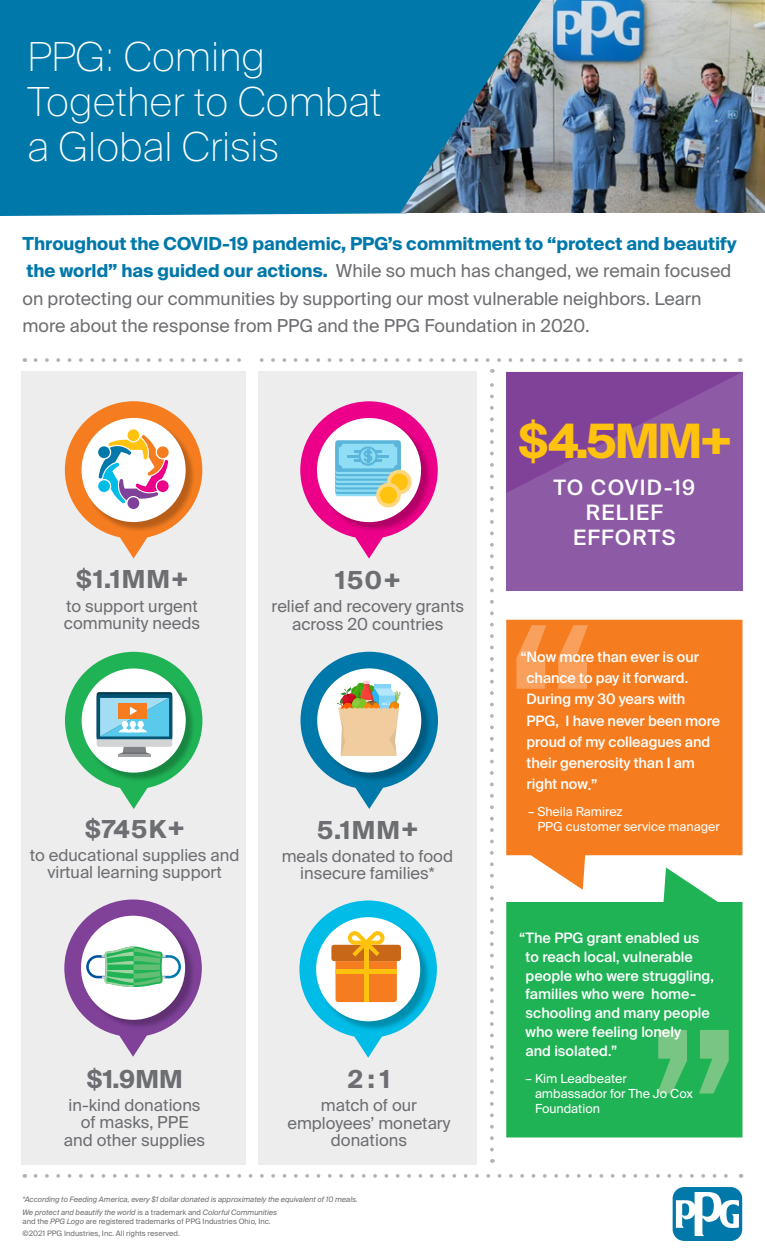
<style>
.page{position:relative;width:765px;height:1260px;background:#fff}
.page>*{position:absolute;margin:0;border:0;box-sizing:border-box;transform-origin:0 0}
.t1{font:250px "Suisse Intl";color:#f9a05d}
.t2{font:250px "Suisse Intl";color:#79c584}
.t3{font:700 47.38px "Suisse Intl";color:#ffc20e}
.t4{font:100 40px/45px "Suisse Intl";color:#fff}
.t5{font:700 24.88px "Suisse Intl";letter-spacing:.05em;color:#6d6e71}
.t6{font:500 21.25px/25px "Suisse Intl";letter-spacing:.06em;color:#fff;text-align:center}
.t7{font:17.88px/27.5px "Suisse Intl";color:#6d6e71}
.t8{font:16.62px/17.5px "Suisse Intl";color:#6d6e71;text-align:center}
.t9{font:500 14.38px/21.2px "Suisse Intl";color:#fff}
.t10{font:12.5px/15px "Suisse Intl";color:#fff}
.t11{font:italic 7.5px/12.8px "Suisse Intl";color:#6d6e71}
.t12{font:7.5px/11.5px "Suisse Intl";color:#6d6e71}
.t13{font:4.75px "Courier";color:#fff}
.s1{font-weight:700;color:#0078a9}
.s2{font-size:18.12px}
.s3{font-style:normal}
.s4{font-style:italic}
.s5{font-size:15px}
</style>
<div class="page">
<div style="left:21px;top:371px;width:456px;height:794px;background:#ededee"></div>
<svg style="left:36px;top:358px;width:691px;height:4px"></svg>
<svg style="left:36px;top:1174px;width:692px;height:4px"></svg>
<div style="left:506px;top:372px;width:236px;height:219px;background:#8d5aa5"></div>
<svg style="left:506px;top:372px;width:237px;height:121px"></svg>
<svg style="left:64px;top:900px;width:138px;height:157px"></svg>
<svg style="left:65px;top:401px;width:137px;height:158px"></svg>
<div style="left:98px;top:446px;width:12px;height:12px;background:#0078a9;border-radius:50%"></div>
<div style="left:98px;top:480px;width:12px;height:12px;background:#00bce7;border-radius:50%"></div>
<svg style="left:300px;top:401px;width:138px;height:158px"></svg>
<div style="left:389px;top:472px;width:21px;height:20px;background:#ffc20e;border-radius:50%"></div>
<div style="left:387px;top:470px;width:25px;height:24px;border:4px solid #ffd77d;border-radius:50%"></div>
<div style="left:378px;top:485px;width:21px;height:21px;background:#ffc20e;border-radius:50%"></div>
<div style="left:376px;top:483px;width:25px;height:24px;border:4px solid #ffd77d;border-radius:50%"></div>
<svg style="left:490px;top:369px;width:4px;height:781px"></svg>
<div style="left:506px;top:620px;width:236px;height:248px;background:#f57d20"></div>
<svg style="left:506px;top:868px;width:236px;height:270px;background:#39ba67"></svg>
<svg style="left:299px;top:901px;width:138px;height:157px"></svg>
<div style="left:247px;top:353px;width:11px;height:815px;background:#fff"></div>
<svg style="left:301px;top:652px;width:137px;height:157px"></svg>
<svg style="left:65px;top:652px;width:137px;height:157px"></svg>
<svg style="left:670px;top:1185px;width:75px;height:58px"></svg>
<div style="left:673px;top:1187px;width:69px;height:54px;background:#0078a9;border-radius:12px"></div>
<svg style="left:676px;top:1192px;width:63px;height:44px"></svg>
<img style="left:541px;top:0;width:224px;height:212px">
<svg style="left:0;top:0;width:541px;height:214px;background:#0c76a3"></svg>
<h3 class="t4" style="left:28px;top:34px;width:355px">PPG: Coming<br>Together to Combat a Global Crisis</h3>
<p class="t7" style="left:22px;top:230px;width:716px"><span class="s1">Throughout the COVID-19 pandemic, PPG’s commitment to “protect and beautify the world” has guided our actions.</span> While so much has changed, we remain focused on protecting our communities by supporting our most vulnerable neighbors. Learn more about the response from PPG and the PPG Foundation in 2020<span class="s2">.</span></p>
<h2 class="t3" style="left:518px;top:414px;width:216px">$4.5MM+</h2>
<h3 class="t5" style="left:76px;top:565px;width:114px">$1.1MM+</h3>
<p class="t8" style="left:64px;top:597px;width:138px;text-align:left">to support urgent community needs</p>
<h3 class="t5" style="left:335px;top:566px;width:67px">150+</h3>
<p class="t8" style="left:272px;top:598px;width:194px">relief and recovery grants across 20 countries</p>
<p class="t13" style="left:382px;top:699px;width:13px">milk</p>
<h3 class="t5" style="left:85px;top:815px;width:101px">$745K+</h3>
<p class="t8" style="left:30px;top:847px;width:211px">to educational supplies and virtual learning support</p>
<h3 class="t5" style="left:317px;top:816px;width:103px">5.1MM+</h3>
<p class="t8" style="left:282px;top:847px;width:173px">meals donated to food insecure families*</p>
<h3 class="t5" style="left:87px;top:1065px;width:98px">$1.9MM</h3>
<p class="t8" style="left:64px;top:1096px;width:143px">in-kind donations of masks, PPE<br>and other supplies</p>
<h3 class="t5" style="left:348px;top:1065px;width:44px">2:1</h3>
<p class="t8" style="left:287px;top:1097px;width:165px">match of our employees’ monetary donations</p>
<p class="t11" style="left:22px;top:1193px;width:337px">*According to Feeding America, every $1 dollar donated is approximately the equivalent of 10 meals.<br>We protect and beautify the world <span class="s3">is a trademark and</span> Colorful Communities</p>
<p class="t12" style="left:22px;top:1216px;width:250px">and the <span class="s4">PPG Logo</span> are registered trademarks of PPG Industries Ohio, Inc. ©2021 PPG Industries, Inc. All rights reserved.</p>
<h3 class="t6" style="left:554px;top:475px;width:143px">TO COVID-19<br>RELIEF<br>EFFORTS</h3>
<h1 class="t1" style="left:500px;top:574px;width:105px">“</h1>
<p class="t9" style="left:527px;top:646px;width:195px;text-indent:-6px">“Now more than ever is our chance to pay it forward.<br>During my 30 years with<br>PPG, I have never been more proud of my colleagues and their generosity than I am right now<span class="s5">.”</span></p>
<p class="t10" style="left:537px;top:804px;width:184px;text-indent:-9px">– Sheila Ramirez<br>PPG customer service manager</p>
<p class="t9" style="left:526px;top:929px;width:190px;line-height:18.8px;text-indent:-7px">“The PPG grant enabled us to reach local, vulnerable people who were struggling, families who were home&shy;schooling and many people who were feeling lonely<br>and isolated.”</p>
<p class="t10" style="left:535px;top:1071px;width:160px;text-indent:-9px">– Kim Leadbeater ambassador for The Jo Cox<br>Foundation</p>
<h1 class="t2" style="left:642px;top:979px;width:105px">”</h1>
</div>
